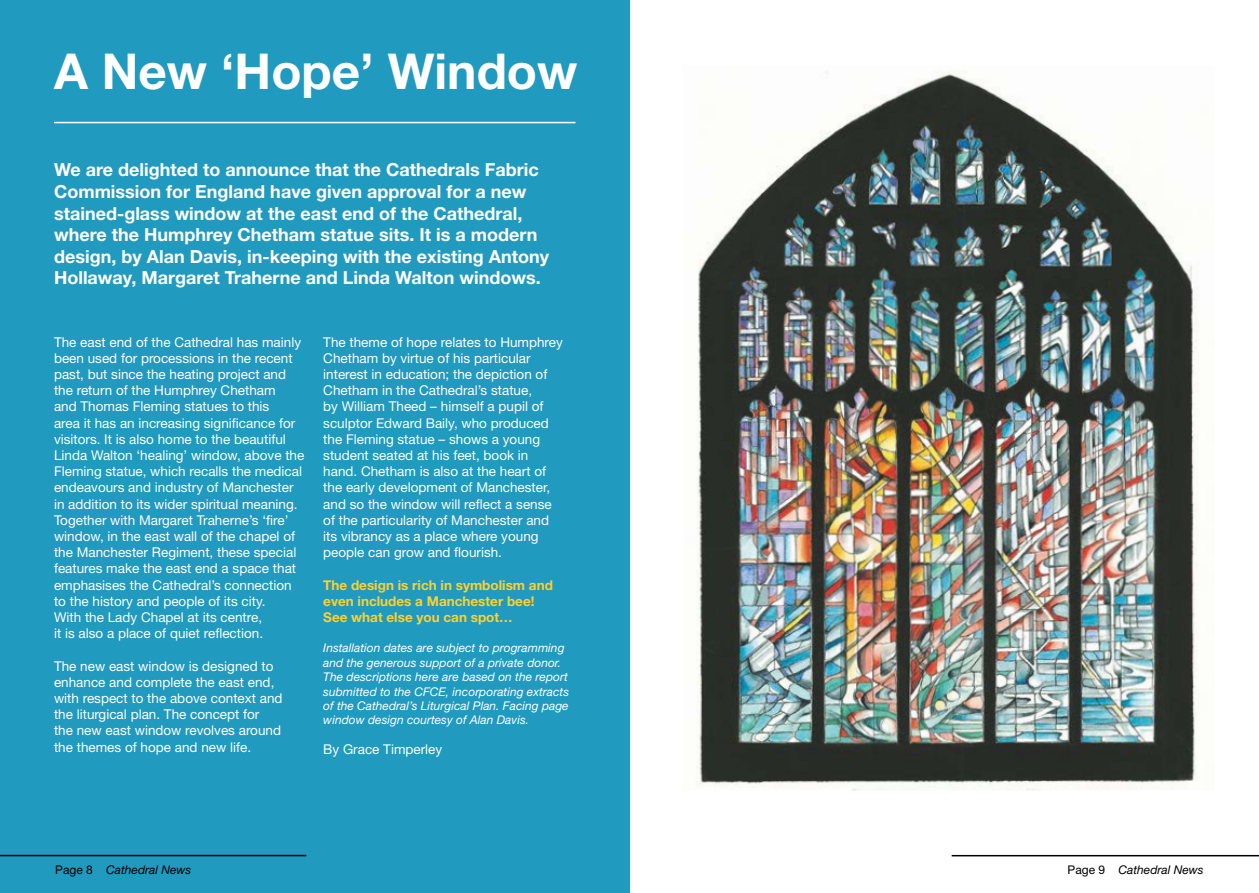
<style>
.page{position:relative;width:1259px;height:893px;background:#fff}
.page>*{position:absolute;margin:0;border:0;box-sizing:border-box;transform-origin:0 0}
.t1{font:700 49.5px "Helvetica Neue LT Std";color:#fff}
.t2{font:700 18px/21.6px "Helvetica Neue LT Std";color:#fff}
.t3{font:13.5px/16.2px "Helvetica Neue LT Std";color:#fff}
.t4{font:700 13.5px/16.2px "Helvetica Neue LT Std";color:#fed12e}
.t5{font:italic 12px/14.4px "Helvetica Neue LT Std";color:#fff}
.t6{font:italic 12px "Helvetica Neue LT Std";color:#000}
.s1{font-style:normal}
</style>
<div class="page">
<div style="left:0;top:0;width:629px;height:893px;background:#209abf"></div>
<hr style="left:54px;top:122px;width:521px;height:1px;background:#fff">
<img style="left:696px;top:71px;width:502px;height:719px">
<hr style="left:0;top:855px;width:306px;height:1px;background:#000">
<hr style="left:951px;top:855px;width:308px;height:1px;background:#000">
<h1 class="t1" style="left:54px;top:41px;width:525px">A New ‘Hope’ Window</h1>
<p class="t2" style="left:54px;top:159px;width:496px">We are delighted to announce that the Cathedrals Fabric Commission for England have given approval for a new stained-glass window at the east end of the Cathedral, where the Humphrey Chetham statue sits. It is a modern design, by Alan Davis, in-keeping with the existing Antony Hollaway, Margaret Traherne and Linda Walton windows.</p>
<p class="t3" style="left:54px;top:334px;width:252px">The east end of the Cathedral has mainly been used for processions in the recent past, but since the heating project and the return of the Humphrey Chetham<br>and Thomas Fleming statues to this<br>area it has an increasing significance for visitors. It is also home to the beautiful Linda Walton ‘healing’ window, above the Fleming statue, which recalls the medical endeavours and industry of Manchester in addition to its wider spiritual meaning.<br>Together with Margaret Traherne’s ‘fire’ window, in the east wall of the chapel of the Manchester Regiment, these special features make the east end a space that emphasises the Cathedral’s connection to the history and people of its city.<br>With the Lady Chapel at its centre,<br>it is also a place of quiet reflection.</p>
<p class="t3" style="left:54px;top:658px;width:230px">The new east window is designed to enhance and complete the east end, with respect to the above context and the liturgical plan. The concept for<br>the new east window revolves around the themes of hope and new life.</p>
<p class="t3" style="left:323px;top:334px;width:241px">The theme of hope relates to Humphrey Chetham by virtue of his particular interest in education; the depiction of Chetham in the Cathedral’s statue,<br>by William Theed – himself a pupil of sculptor Edward Baily, who produced the Fleming statue – shows a young student seated at his feet, book in hand. Chetham is also at the heart of the early development of Manchester, and so the window will reflect a sense of the particularity of Manchester and its vibrancy as a place where young people can grow and flourish.</p>
<p class="t4" style="left:323px;top:576px;width:231px">The design is rich in symbolism and even includes a Manchester bee!<br>See what else you can spot…</p>
<p class="t5" style="left:323px;top:641px;width:247px">Installation dates are subject to programming and the generous support of a private donor.<br>The descriptions here are based on the report submitted to the CFCE, incorporating extracts of the Cathedral’s Liturgical Plan. Facing page window design courtesy of Alan Davis.</p>
<p class="t3" style="left:323px;top:741px;width:121px">By Grace Timperley</p>
<p class="t6" style="left:55px;top:862px;width:138px"><span class="s1">Page 8</span> Cathedral News</p>
<p class="t6" style="left:1067px;top:862px;width:138px"><span class="s1">Page 9</span> Cathedral News</p>
</div>
